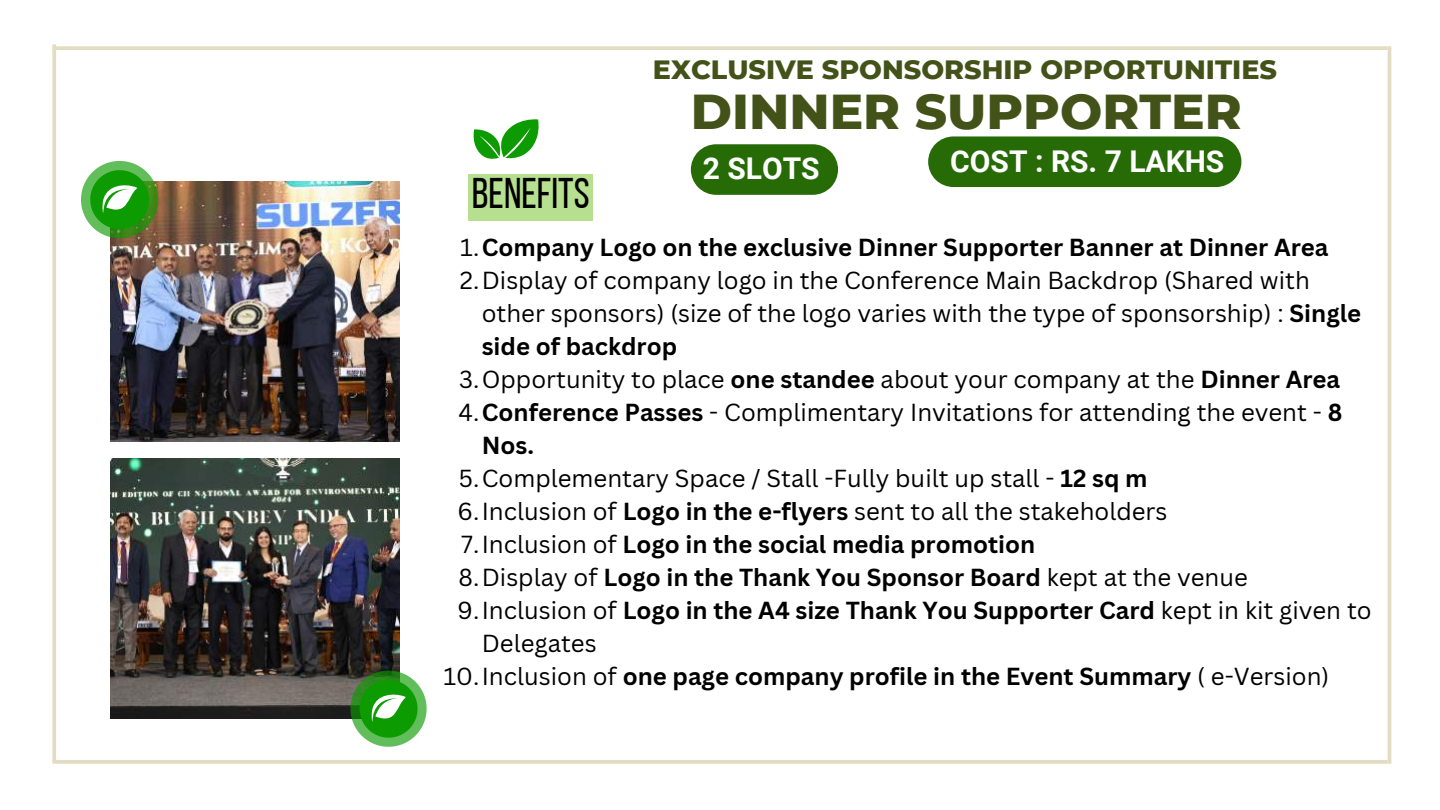
<style>
.page{position:relative;width:1440px;height:810px;background:#fff}
.page>*{position:absolute;margin:0;border:0;box-sizing:border-box;transform-origin:0 0}
.t1{font:800 50px "Montserrat";color:#435219}
.t2{font:42.8px "Bebas Neue";color:#000}
.t3{font:700 30px "Roboto";color:#fff}
.t4{font:800 27px "Montserrat";color:#435219}
.t5{font:24px "Canva Sans";color:#000}
.t6{font:700 24px "Canva Sans";color:#000}
.s1{font-weight:400}
.s2{font-weight:700}
</style>
<div class="page">
<svg style="left:56px;top:46px;width:1332px;height:4px;fill:#e2ddc2"></svg>
<svg style="left:52px;top:760px;width:1336px;height:4px;fill:#e2ddc2"></svg>
<svg style="left:52px;top:44px;width:4px;height:718px;fill:#e2ddc2"></svg>
<hr style="left:1388px;top:46px;width:3px;height:718px;background:#e2ddc2">
<img style="left:111px;top:181px;width:288px;height:260px">
<svg style="left:691px;top:144px;width:147px;height:51px"></svg>
<div style="left:928px;top:136px;width:313px;height:51px;background:#276b07"></div>
<img style="left:111px;top:459px;width:288px;height:260px">
<svg style="left:81px;top:161px;width:77px;height:77px"></svg>
<svg style="left:350px;top:671px;width:76px;height:76px"></svg>
<svg style="left:473px;top:119px;width:66px;height:40px"></svg>
<div style="left:468px;top:174px;width:125px;height:46px;background:#b7df90"></div>
<p class="t4" style="left:653px;top:53px;width:626px">EXCLUSIVE SPONSORSHIP OPPORTUNITIES</p>
<h2 class="t2" style="left:472px;top:176px;width:119px">BENEFITS</h2>
<h1 class="t1" style="left:691px;top:80px;width:552px">DINNER SUPPORTER</h1>
<p class="t3" style="left:703px;top:151px;width:118px">2 SLOTS</p>
<p class="t3" style="left:950px;top:144px;width:276px">COST : RS. 7 LAKHS</p>
<p class="t6" style="left:460px;top:230px;width:870px"><span class="s1">1.</span>Company Logo on the exclusive Dinner Supporter Banner at Dinner Area</p>
<p class="t5" style="left:460px;top:263px;width:852px">2.Display of company logo in the Conference Main Backdrop (Shared with</p>
<p class="t5" style="left:482px;top:296px;width:881px">other sponsors) (size of the logo varies with the type of sponsorship) : <span class="s2">Single</span></p>
<p class="t6" style="left:482px;top:329px;width:197px">side of backdrop</p>
<p class="t5" style="left:459px;top:362px;width:883px">3.Opportunity to place <span class="s2">one standee</span> about your company at the <span class="s2">Dinner Area</span></p>
<p class="t5" style="left:459px;top:395px;width:885px">4.<span class="s2">Conference Passes</span> - Complimentary Invitations for attending the event - <span class="s2">8</span></p>
<p class="t6" style="left:482px;top:428px;width:54px">Nos.</p>
<p class="t5" style="left:459px;top:461px;width:690px">5.Complementary Space / Stall -Fully built up stall - <span class="s2">12 sq m</span></p>
<p class="t5" style="left:458px;top:494px;width:711px">6.Inclusion of <span class="s2">Logo in the e-flyers</span> sent to all the stakeholders</p>
<p class="t6" style="left:461px;top:527px;width:576px"><span class="s1">7.Inclusion of</span> Logo in the social media promotion</p>
<p class="t6" style="left:459px;top:560px;width:791px"><span class="s1">8.Display of</span> Logo in the Thank You Sponsor Board <span class="s1">kept at the venue</span></p>
<p class="t6" style="left:458px;top:593px;width:916px"><span class="s1">9.Inclusion of</span> Logo in the A4 size Thank You Supporter Card <span class="s1">kept in kit given to</span></p>
<p class="t5" style="left:482px;top:626px;width:116px">Delegates</p>
<p class="t6" style="left:443px;top:659px;width:887px"><span class="s1">10.Inclusion of</span> one page company profile in the Event Summary <span class="s1">( e-Version)</span></p>
</div>
